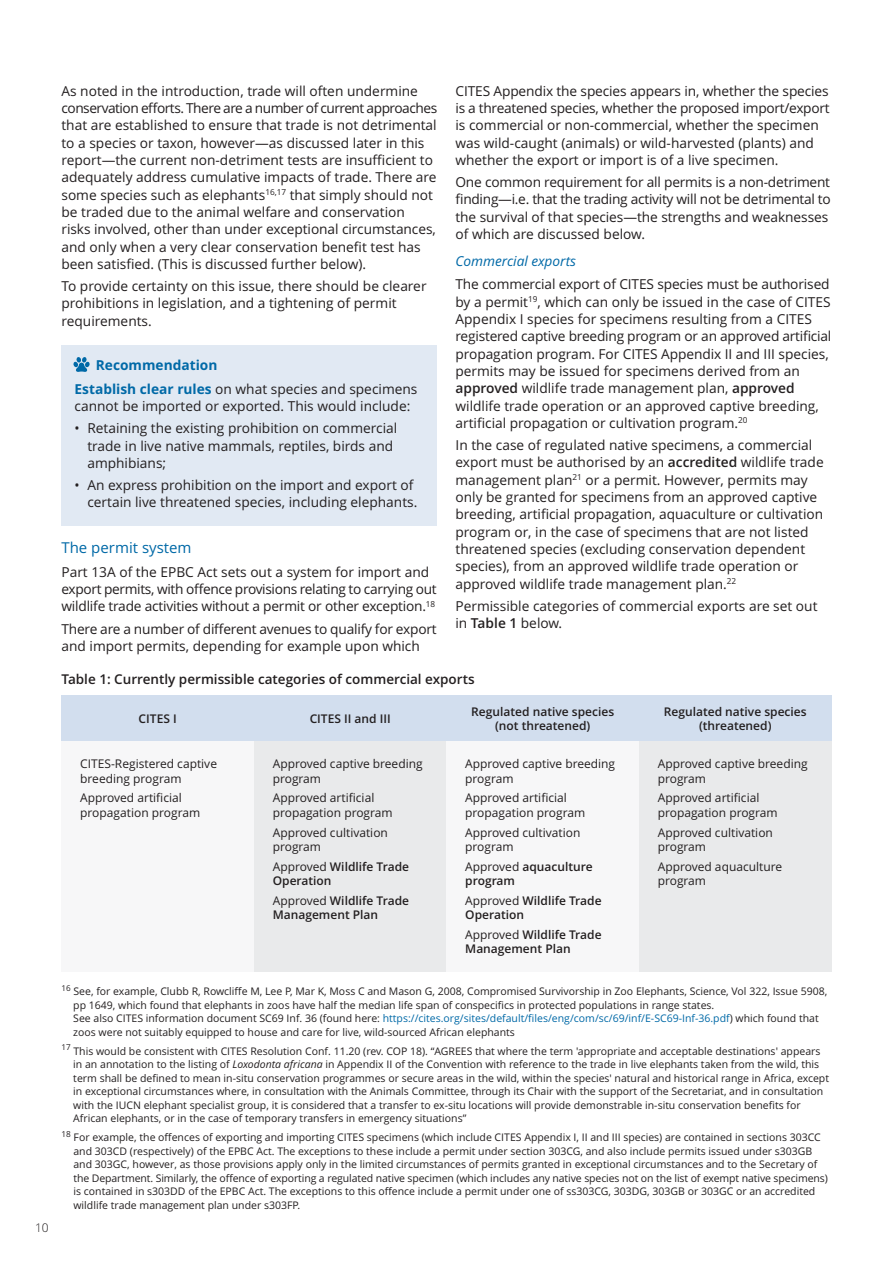
<style>
.page{position:relative;width:893px;height:1263px;background:#fff}
.page>*{position:absolute;margin:0;border:0;box-sizing:border-box;transform-origin:0 0}
.t1{font:15px "Open Sans";color:#0069a7}
.t2{font:13.65px/17.2px "Open Sans";color:#231f20}
.t3{font:700 13.65px/23.9px "Open Sans";color:#0069a7}
.t4{font:italic 13.65px "Open Sans";color:#0069a7}
.t5{font:600 13.5px "Open Sans";color:#231f20}
.t6{font:12px/14.4px "Open Sans";color:#231f20}
.t7{font:600 12px/14.4px "Open Sans";color:#231f20}
.t8{font:300 12px "Open Sans";color:#231f20}
.t9{font:10.5px/13.5px "Open Sans";color:#231f20}
.s1{font-weight:400;color:#231f20}
.s2{font-weight:600}
.s3{font-weight:400}
.s4{color:#0069a7}
.s5{font-style:italic}
</style>
<div class="page">
<div style="left:61px;top:345px;width:376px;height:181px;background:#e1e9f3"></div>
<svg style="left:73px;top:357px;width:17px;height:15px"></svg>
<div style="left:61px;top:696px;width:193px;height:45px;background:#d2deee"></div>
<div style="left:254px;top:696px;width:192px;height:45px;background:#d2deee"></div>
<div style="left:446px;top:696px;width:193px;height:45px;background:#d2deee"></div>
<div style="left:639px;top:696px;width:192px;height:45px;background:#d2deee"></div>
<div style="left:61px;top:741px;width:193px;height:230px;background:#f7f7f8"></div>
<div style="left:254px;top:741px;width:192px;height:230px;background:#e9eaeb"></div>
<div style="left:446px;top:741px;width:193px;height:230px;background:#f7f7f8"></div>
<div style="left:639px;top:741px;width:192px;height:230px;background:#e9eaeb"></div>
<p class="t8" style="left:35px;top:1223px;width:15px">10</p>
<p class="t2" style="left:61px;top:83px;width:377px">As noted in the introduction, trade will often undermine conservation efforts. There are a number of current approaches that are established to ensure that trade is not detrimental to a species or taxon, however—as discussed later in this report—the current non-detriment tests are insufficient to adequately address cumulative impacts of trade. There are some species such as elephants<sup>16,17</sup> that simply should not be traded due to the animal welfare and conservation risks involved, other than under exceptional circumstances, and only when a very clear conservation benefit test has been satisfied. (This is discussed further below).</p>
<p class="t2" style="left:61px;top:279px;width:366px">To provide certainty on this issue, there should be clearer prohibitions in legislation, and a tightening of permit requirements.</p>
<p class="t3" style="left:75px;top:354px;width:344px;text-indent:21px">Recommendation<br>Establish clear rules <span class="s1">on what species and specimens</span></p>
<p class="t2" style="left:75px;top:399px;width:337px">cannot be imported or exported. This would include:</p>
<p class="t2" style="left:87px;top:421px;width:311px;text-indent:-13px">• Retaining the existing prohibition on commercial trade in live native mammals, reptiles, birds and amphibians;</p>
<p class="t2" style="left:75px;top:478px;width:344px;text-align:right">• An express prohibition on the import and export of certain live threatened species, including elephants.</p>
<p class="t1" style="left:61px;top:542px;width:132px">The permit system</p>
<p class="t2" style="left:61px;top:565px;width:377px">Part 13A of the EPBC Act sets out a system for import and export permits, with offence provisions relating to carrying out wildlife trade activities without a permit or other exception.<sup>18</sup></p>
<p class="t2" style="left:61px;top:621px;width:377px">There are a number of different avenues to qualify for export and import permits, depending for example upon which</p>
<p class="t2" style="left:455px;top:83px;width:375px">CITES Appendix the species appears in, whether the species is a threatened species, whether the proposed import/export is commercial or non-commercial, whether the specimen was wild-caught (animals) or wild-harvested (plants) and whether the export or import is of a live specimen.</p>
<p class="t2" style="left:455px;top:175px;width:377px">One common requirement for all permits is a non-detriment finding—i.e. that the trading activity will not be detrimental to the survival of that species—the strengths and weaknesses of which are discussed below.</p>
<p class="t4" style="left:455px;top:255px;width:122px">Commercial exports</p>
<p class="t2" style="left:455px;top:277px;width:377px">The commercial export of CITES species must be authorised by a permit<sup>19</sup>, which can only be issued in the case of CITES Appendix I species for specimens resulting from a CITES registered captive breeding program or an approved artificial propagation program. For CITES Appendix II and III species, permits may be issued for specimens derived from an <span class="s2">approved</span> wildlife trade management plan, <span class="s2">approved </span>wildlife trade operation or an approved captive breeding, artificial propagation or cultivation program.<sup>20</sup></p>
<p class="t2" style="left:455px;top:438px;width:370px">In the case of regulated native specimens, a commercial export must be authorised by an <span class="s2">accredited</span> wildlife trade management plan<sup>21</sup> or a permit. However, permits may only be granted for specimens from an approved captive breeding, artificial propagation, aquaculture or cultivation program or, in the case of specimens that are not listed threatened species (excluding conservation dependent species), from an approved wildlife trade operation or approved wildlife trade management plan.<sup>22</sup></p>
<p class="t2" style="left:455px;top:599px;width:363px">Permissible categories of commercial exports are set out in <span class="s2">Table 1</span> below.</p>
<p class="t5" style="left:61px;top:673px;width:414px">Table 1: Currently permissible categories of commercial exports</p>
<p class="t7" style="left:139px;top:713px;width:40px">CITES I</p>
<p class="t7" style="left:310px;top:713px;width:83px">CITES II and III</p>
<p class="t7" style="left:471px;top:705px;width:144px;text-align:center">Regulated native species (not threatened)</p>
<p class="t7" style="left:663px;top:705px;width:144px;text-align:center">Regulated native species (threatened)</p>
<p class="t6" style="left:80px;top:758px;width:138px">CITES-Registered captive breeding program</p>
<p class="t6" style="left:80px;top:792px;width:121px">Approved artificial propagation program</p>
<p class="t6" style="left:273px;top:758px;width:151px">Approved captive breeding program</p>
<p class="t6" style="left:273px;top:792px;width:121px">Approved artificial propagation program</p>
<p class="t6" style="left:273px;top:826px;width:117px">Approved cultivation program</p>
<p class="t7" style="left:273px;top:860px;width:138px"><span class="s3">Approved</span> Wildlife Trade<br>Operation</p>
<p class="t7" style="left:273px;top:895px;width:138px"><span class="s3">Approved</span> Wildlife Trade<br>Management Plan</p>
<p class="t6" style="left:465px;top:758px;width:151px">Approved captive breeding program</p>
<p class="t6" style="left:465px;top:792px;width:121px">Approved artificial propagation program</p>
<p class="t6" style="left:465px;top:826px;width:117px">Approved cultivation program</p>
<p class="t7" style="left:465px;top:860px;width:129px"><span class="s3">Approved</span> aquaculture program</p>
<p class="t7" style="left:465px;top:895px;width:138px"><span class="s3">Approved</span> Wildlife Trade<br>Operation</p>
<p class="t7" style="left:465px;top:929px;width:138px"><span class="s3">Approved</span> Wildlife Trade<br>Management Plan</p>
<p class="t6" style="left:657px;top:758px;width:151px">Approved captive breeding program</p>
<p class="t6" style="left:657px;top:792px;width:121px">Approved artificial propagation program</p>
<p class="t6" style="left:657px;top:826px;width:117px">Approved cultivation program</p>
<p class="t6" style="left:657px;top:860px;width:126px">Approved aquaculture program</p>
<p class="t9" style="left:73px;top:986px;width:755px;text-indent:-12px"><sup>16</sup> See, for example, Clubb R, Rowcliffe M, Lee P, Mar K, Moss C and Mason G, 2008, Compromised Survivorship in Zoo Elephants, Science, Vol 322, Issue 5908, pp 1649, which found that elephants in zoos have half the median life span of conspecifics in protected populations in range states.<br>See also CITES information document SC69 Inf. 36 (found here: <span class="s4">https://cites.org/sites/default/files/eng/com/sc/69/inf/E-SC69-Inf-36.pdf</span>) which found that zoos were not suitably equipped to house and care for live, wild-sourced African elephants</p>
<p class="t9" style="left:73px;top:1045px;width:757px;text-indent:-12px"><sup>17</sup> This would be consistent with CITES Resolution Conf. 11.20 (rev. COP 18). “AGREES that where the term 'appropriate and acceptable destinations' appears in an annotation to the listing of <span class="s5">Loxodonta africana</span> in Appendix II of the Convention with reference to the trade in live elephants taken from the wild, this term shall be defined to mean in-situ conservation programmes or secure areas in the wild, within the species' natural and historical range in Africa, except in exceptional circumstances where, in consultation with the Animals Committee, through its Chair with the support of the Secretariat, and in consultation with the IUCN elephant specialist group, it is considered that a transfer to ex-situ locations will provide demonstrable in-situ conservation benefits for African elephants, or in the case of temporary transfers in emergency situations”</p>
<p class="t9" style="left:73px;top:1132px;width:756px;text-indent:-12px"><sup>18</sup> For example, the offences of exporting and importing CITES specimens (which include CITES Appendix I, II and III species) are contained in sections 303CC and 303CD (respectively) of the EPBC Act. The exceptions to these include a permit under section 303CG, and also include permits issued under s303GB and 303GC, however, as those provisions apply only in the limited circumstances of permits granted in exceptional circumstances and to the Secretary of the Department. Similarly, the offence of exporting a regulated native specimen (which includes any native species not on the list of exempt native specimens) is contained in s303DD of the EPBC Act. The exceptions to this offence include a permit under one of ss303CG, 303DG, 303GB or 303GC or an accredited wildlife trade management plan under s303FP.</p>
</div>
